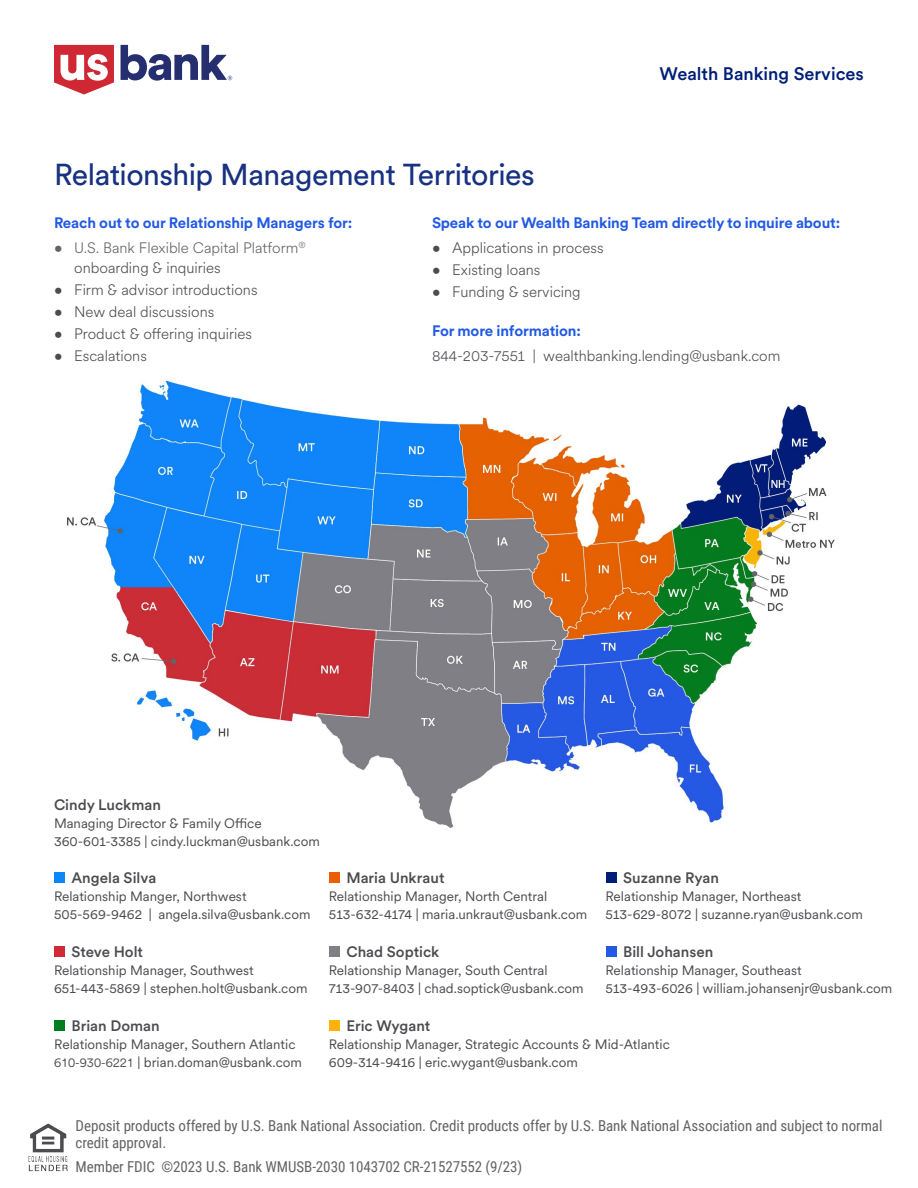
<style>
.page{position:relative;width:918px;height:1188px;background:#fff}
.page>*{position:absolute;margin:0;border:0;box-sizing:border-box;transform-origin:0 0}
.Headline{font:30px "U.S.Bank Circular";letter-spacing:-.015em;color:#183181}
.Body_copy{font:500 18px "U.S.Bank Circular";color:#001e79}
.Disclosures_Footers{font:15px/17.2px "Roboto Condensed";letter-spacing:-.005em;color:#636366}
.Body_bullets{font:300 15px "U.S.Bank Circular";color:#4c4c50}
.body_pre_bullet{font:700 15px "U.S.Bank Circular";letter-spacing:-.01em;color:#235ae4}
.Body_copy-2{font:500 15px "U.S.Bank Circular";color:#4c4c50}
.Body_bullets-2{font:300 15px/19.5px "U.S.Bank Circular";color:#636366}
.Body_copy-3{font:300 15px "U.S.Bank Circular";color:#4c4c50}
.Body_bullets_-_last{font:300 15px "U.S.Bank Circular";color:#4c4c50}
.Body_copy-4{font:13.5px/18px "U.S.Bank Circular";color:#4c4c50}
.s1{color:#4c4c50}
.s2{font-size:12px}
</style>
<div class="page">
<svg style="left:121px;top:45px;width:111px;height:36px"></svg>
<svg style="left:54px;top:45px;width:60px;height:49px"></svg>
<div style="left:54px;top:872px;width:11px;height:11px;background:#0a87f8"></div>
<div style="left:329px;top:872px;width:11px;height:11px;background:#eb5e01"></div>
<div style="left:54px;top:1020px;width:11px;height:11px;background:#007d1e"></div>
<div style="left:606px;top:946px;width:10px;height:11px;background:#235ae4"></div>
<div style="left:606px;top:872px;width:10px;height:11px;background:#001e79"></div>
<div style="left:54px;top:946px;width:11px;height:11px;background:#cf2a36"></div>
<div style="left:329px;top:946px;width:11px;height:11px;background:#7f7f84"></div>
<div style="left:329px;top:1020px;width:11px;height:11px;background:#ffb308"></div>
<img style="left:28px;top:1123px;width:40px;height:49px">
<img style="left:67px;top:381px;width:768px;height:447px">
<p class="Headline" style="left:54px;top:155px;width:482px">Relationship Management Territories</p>
<p class="Body_copy" style="left:660px;top:62px;width:206px">Wealth Banking Services</p>
<p class="body_pre_bullet" style="left:54px;top:213px;width:300px">Reach out to our Relationship Managers for:</p>
<p class="Body_bullets-2" style="left:74px;top:237px;width:233px;text-indent:-20px">• U.S. Bank Flexible Capital Platform<sup>® </sup><span class="s1">onboarding &amp; inquiries</span></p>
<p class="Body_bullets" style="left:54px;top:279px;width:205px">• Firm &amp; advisor introductions</p>
<p class="Body_bullets" style="left:54px;top:302px;width:162px">• New deal discussions</p>
<p class="Body_bullets" style="left:54px;top:324px;width:200px">• Product &amp; offering inquiries</p>
<p class="Body_bullets_-_last" style="left:54px;top:346px;width:94px">• Escalations</p>
<p class="body_pre_bullet" style="left:432px;top:213px;width:410px">Speak to our Wealth Banking Team directly to inquire about:</p>
<p class="Body_bullets" style="left:432px;top:238px;width:173px">• Applications in process</p>
<p class="Body_bullets" style="left:432px;top:260px;width:110px">• Existing loans</p>
<p class="Body_bullets_-_last" style="left:432px;top:282px;width:150px">• Funding &amp; servicing</p>
<p class="body_pre_bullet" style="left:432px;top:321px;width:150px">For more information:</p>
<p class="Body_copy-3" style="left:432px;top:346px;width:350px">844-203-7551 | wealthbanking.lending@usbank.com</p>
<p class="Body_copy-2" style="left:54px;top:795px;width:109px">Cindy Luckman</p>
<p class="Body_copy-4" style="left:54px;top:814px;width:267px">Managing Director &amp; Family Office<br>360-601-3385 | cindy.luckman@usbank.com</p>
<p class="Body_copy-2" style="left:72px;top:868px;width:86px">Angela Silva</p>
<p class="Body_copy-4" style="left:54px;top:887px;width:194px">Relationship Manger, Northwest</p>
<p class="Body_copy-4" style="left:54px;top:905px;width:258px">505-569-9462 | angela.silva@usbank.com</p>
<p class="Body_copy-2" style="left:72px;top:941px;width:73px">Steve Holt</p>
<p class="Body_copy-4" style="left:54px;top:961px;width:201px">Relationship Manager, Southwest</p>
<p class="Body_copy-4" style="left:54px;top:979px;width:255px">651-443-5869 | stephen.holt@usbank.com</p>
<p class="Body_copy-2" style="left:72px;top:1015px;width:90px">Brian Doman</p>
<p class="Body_copy-4" style="left:54px;top:1035px;width:250px">Relationship Manager, Southern Atlantic<br><span class="s2">610-930-6221</span> | brian.doman@usbank.com</p>
<p class="Body_copy-2" style="left:346px;top:868px;width:100px">Maria Unkraut</p>
<p class="Body_copy-4" style="left:329px;top:887px;width:220px">Relationship Manager, North Central</p>
<p class="Body_copy-4" style="left:329px;top:905px;width:260px">513-632-4174 | maria.unkraut@usbank.com</p>
<p class="Body_copy-2" style="left:623px;top:868px;width:97px">Suzanne Ryan</p>
<p class="Body_copy-4" style="left:606px;top:887px;width:197px">Relationship Manager, Northeast</p>
<p class="Body_copy-4" style="left:606px;top:905px;width:259px">513-629-8072 | suzanne.ryan@usbank.com</p>
<p class="Body_copy-2" style="left:346px;top:941px;width:95px">Chad Soptick</p>
<p class="Body_copy-4" style="left:329px;top:961px;width:220px">Relationship Manager, South Central</p>
<p class="Body_copy-4" style="left:329px;top:979px;width:256px">713-907-8403 | chad.soptick@usbank.com</p>
<p class="Body_copy-2" style="left:346px;top:1015px;width:85px">Eric Wygant</p>
<p class="Body_copy-4" style="left:329px;top:1034px;width:343px">Relationship Manager, Strategic Accounts &amp; Mid-Atlantic</p>
<p class="Body_copy-4" style="left:329px;top:1052px;width:251px">609-314-9416 | eric.wygant@usbank.com</p>
<p class="Body_copy-2" style="left:623px;top:941px;width:92px">Bill Johansen</p>
<p class="Body_copy-4" style="left:606px;top:961px;width:198px">Relationship Manager, Southeast</p>
<p class="Body_copy-4" style="left:606px;top:979px;width:288px">513-493-6026 | william.johansenjr@usbank.com</p>
<p class="Disclosures_Footers" style="left:76px;top:1116px;width:808px">Deposit products offered by U.S. Bank National Association. Credit products offer by U.S. Bank National Association and subject to normal credit approval.</p>
<p class="Disclosures_Footers" style="left:76px;top:1157px;width:448px">Member FDIC ©2023 U.S. Bank WMUSB-2030 1043702 CR-21527552 (9/23)</p>
</div>
